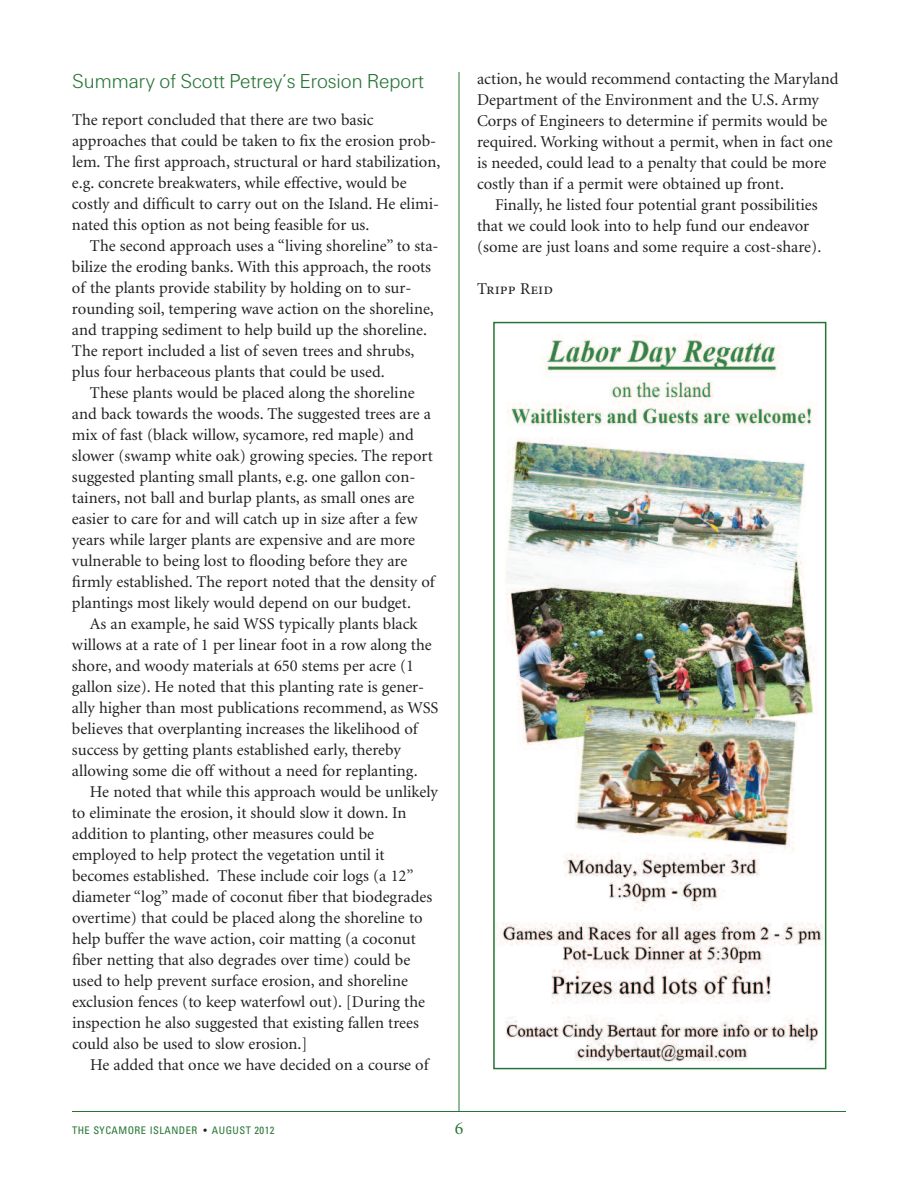
<style>
.page{position:relative;width:918px;height:1188px;background:#fff}
.page>*{position:absolute;margin:0;border:0;box-sizing:border-box;transform-origin:0 0}
.t1{font:21px "U45";color:#267434}
.t2{font:18px "Minion";color:#267434}
.t3{font:16.5px/21px "Minion";color:#231f20}
.t4{font:16.5px "Minion Regular SC";color:#231f20}
.t5{font:condensed 10.5px "Univers";letter-spacing:.045em;color:#267434}
.s1{color:#231f20}
</style>
<div class="page">
<hr style="left:459px;top:72px;width:1px;height:1040px;background:#267434">
<hr style="left:72px;top:1111px;width:774px;height:1px;background:#267434">
<img style="left:496px;top:334px;width:327px;height:728px">
<div style="left:493px;top:322px;width:333px;height:747px;border:2px solid #267434"></div>
<p class="t1" style="left:72px;top:74px;width:353px">Summary of Scott Petrey’s Erosion Report</p>
<p class="t3" style="left:72px;top:111px;width:370px">The report concluded that there are two basic approaches that could be taken to fix the erosion prob&shy;lem. The first approach, structural or hard stabilization, e.g. concrete breakwaters, while effective, would be costly and difficult to carry out on the Island. He elimi&shy;nated this option as not being feasible for us.</p>
<p class="t3" style="left:72px;top:237px;width:368px;text-indent:18px">The second approach uses a “living shoreline” to sta&shy;bilize the eroding banks. With this approach, the roots of the plants provide stability by holding on to sur&shy;rounding soil, tempering wave action on the shoreline, and trapping sediment to help build up the shoreline.<br>The report included a list of seven trees and shrubs, plus four herbaceous plants that could be used.</p>
<p class="t3" style="left:72px;top:384px;width:364px;text-indent:18px">These plants would be placed along the shoreline and back towards the woods. The suggested trees are a mix of fast (black willow, sycamore, red maple) and slower (swamp white oak) growing species. The report suggested planting small plants, e.g. one gallon con&shy;tainers, not ball and burlap plants, as small ones are easier to care for and will catch up in size after a few years while larger plants are expensive and are more vulnerable to being lost to flooding before they are firmly established. The report noted that the density of plantings most likely would depend on our budget.</p>
<p class="t3" style="left:72px;top:615px;width:368px;text-indent:18px">As an example, he said WSS typically plants black willows at a rate of 1 per linear foot in a row along the shore, and woody materials at 650 stems per acre (1 gallon size). He noted that this planting rate is gener&shy;ally higher than most publications recommend, as WSS believes that overplanting increases the likelihood of success by getting plants established early, thereby allowing some die off without a need for replanting.</p>
<p class="t3" style="left:72px;top:783px;width:367px;text-indent:18px">He noted that while this approach would be unlikely to eliminate the erosion, it should slow it down. In addition to planting, other measures could be employed to help protect the vegetation until it becomes established. These include coir logs (a 12” diameter “log” made of coconut fiber that biodegrades overtime) that could be placed along the shoreline to help buffer the wave action, coir matting (a coconut fiber netting that also degrades over time) could be used to help prevent surface erosion, and shoreline exclusion fences (to keep waterfowl out). [During the inspection he also suggested that existing fallen trees could also be used to slow erosion.]</p>
<p class="t3" style="left:90px;top:1056px;width:340px">He added that once we have decided on a course of</p>
<p class="t3" style="left:477px;top:69px;width:363px">action, he would recommend contacting the Maryland Department of the Environment and the U.S. Army Corps of Engineers to determine if permits would be required. Working without a permit, when in fact one is needed, could lead to a penalty that could be more costly than if a permit were obtained up front.</p>
<p class="t3" style="left:477px;top:195px;width:346px;text-indent:18px">Finally, he listed four potential grant possibilities that we could look into to help fund our endeavor (some are just loans and some require a cost-share).</p>
<p class="t4" style="left:477px;top:282px;width:77px">Tripp Reid</p>
<p class="t5" style="left:72px;top:1126px;width:204px">THE SYCAMORE ISLANDER <span class="s1">•</span> AUGUST 2012</p>
<p class="t2" style="left:455px;top:1121px;width:10px">6</p>
</div>
